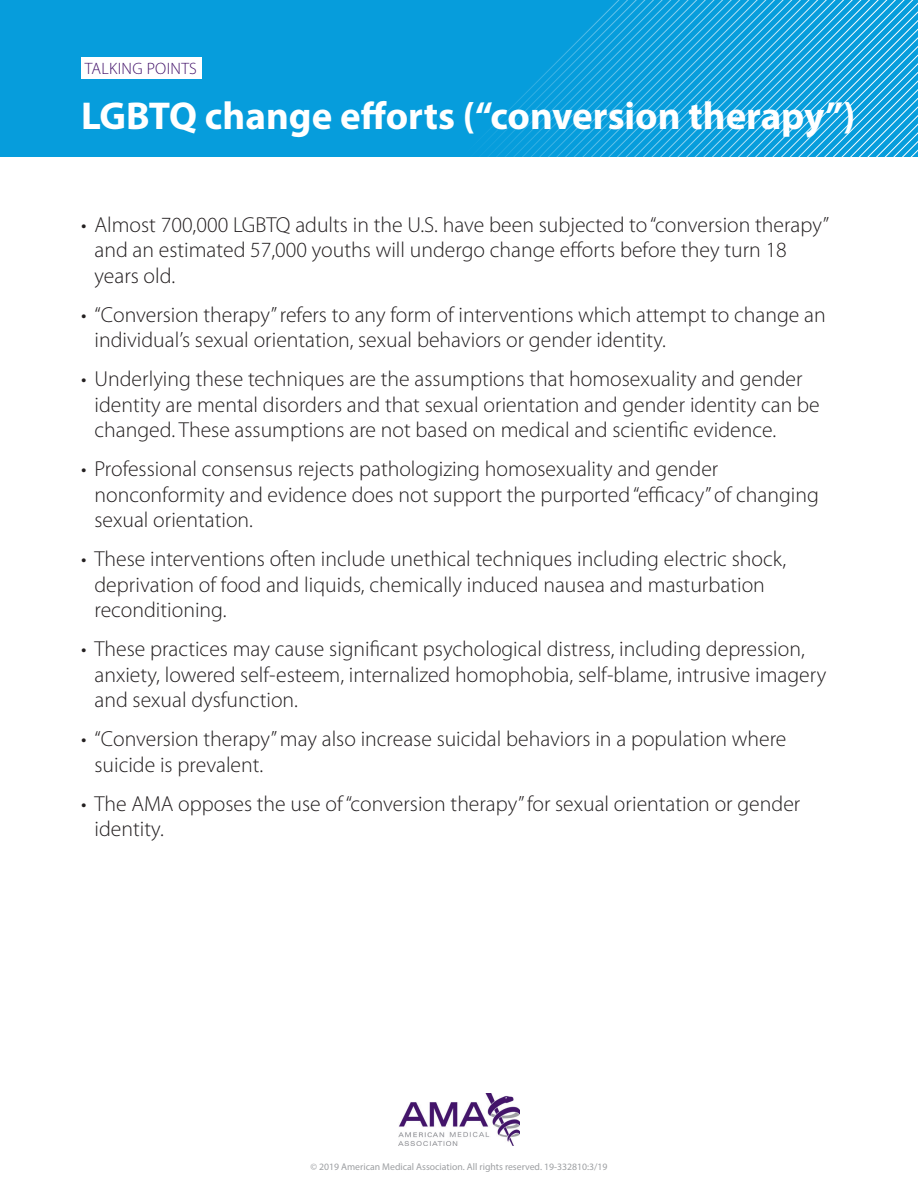
<style>
.page{position:relative;width:918px;height:1188px;background:#fff}
.page>*{position:absolute;margin:0;border:0;box-sizing:border-box;transform-origin:0 0}
.t1{font:700 39px "Myriad Pro";color:#fff}
.t2{font:300 21.75px/25.5px "Myriad Pro";color:#231f20}
.t3{font:300 16.5px "Myriad Pro";letter-spacing:.02em;color:#44146b}
.t4{font:9.75px "Myriad Pro";color:#9d9fa2}
</style>
<div class="page">
<img style="left:398px;top:1093px;width:122px;height:53px">
<div style="left:0;top:0;width:918px;height:156px;background:#069ddc"></div>
<svg style="left:546px;top:63px;width:9px;height:94px"></svg>
<svg style="left:555px;top:55px;width:8px;height:102px"></svg>
<svg style="left:563px;top:46px;width:9px;height:111px"></svg>
<svg style="left:572px;top:37px;width:9px;height:120px"></svg>
<svg style="left:581px;top:29px;width:8px;height:128px"></svg>
<svg style="left:589px;top:20px;width:9px;height:137px"></svg>
<svg style="left:598px;top:11px;width:9px;height:146px"></svg>
<svg style="left:607px;top:3px;width:8px;height:154px"></svg>
<svg style="left:615px;top:0;width:9px;height:157px"></svg>
<svg style="left:624px;top:0;width:8px;height:157px"></svg>
<svg style="left:632px;top:0;width:9px;height:157px"></svg>
<svg style="left:641px;top:0;width:9px;height:157px"></svg>
<svg style="left:650px;top:0;width:8px;height:157px"></svg>
<svg style="left:658px;top:0;width:9px;height:157px"></svg>
<svg style="left:667px;top:0;width:9px;height:157px"></svg>
<svg style="left:676px;top:0;width:8px;height:157px"></svg>
<svg style="left:684px;top:0;width:9px;height:157px"></svg>
<svg style="left:693px;top:0;width:9px;height:157px"></svg>
<svg style="left:702px;top:0;width:8px;height:157px"></svg>
<svg style="left:710px;top:0;width:9px;height:157px"></svg>
<svg style="left:719px;top:0;width:199px;height:157px"></svg>
<div style="left:81px;top:58px;width:121px;height:21px;background:#fff"></div>
<p class="t3" style="left:85px;top:58px;width:114px">TALKING POINTS</p>
<p class="t1" style="left:81px;top:90px;width:776px">LGBTQ change efforts (“conversion therapy”)</p>
<p class="t2" style="left:94px;top:212px;width:736px;text-indent:-14px">• Almost 700,000 LGBTQ adults in the U.S. have been subjected to “conversion therapy” and an estimated 57,000 youths will undergo change efforts before they turn 18 years old.</p>
<p class="t2" style="left:94px;top:302px;width:733px;text-indent:-14px">• “Conversion therapy” refers to any form of interventions which attempt to change an individual’s sexual orientation, sexual behaviors or gender identity.</p>
<p class="t2" style="left:94px;top:366px;width:727px;text-indent:-14px">• Underlying these techniques are the assumptions that homosexuality and gender identity are mental disorders and that sexual orientation and gender identity can be changed. These assumptions are not based on medical and scientific evidence.</p>
<p class="t2" style="left:94px;top:456px;width:726px;text-indent:-14px">• Professional consensus rejects pathologizing homosexuality and gender nonconformity and evidence does not support the purported “efficacy” of changing sexual orientation.</p>
<p class="t2" style="left:94px;top:546px;width:693px;text-indent:-14px">• These interventions often include unethical techniques including electric shock, deprivation of food and liquids, chemically induced nausea and masturbation reconditioning.</p>
<p class="t2" style="left:94px;top:636px;width:733px;text-indent:-14px">• These practices may cause significant psychological distress, including depression, anxiety, lowered self-esteem, internalized homophobia, self-blame, intrusive imagery and sexual dysfunction.</p>
<p class="t2" style="left:94px;top:726px;width:694px;text-indent:-14px">• “Conversion therapy” may also increase suicidal behaviors in a population where suicide is prevalent.</p>
<p class="t2" style="left:94px;top:791px;width:707px;text-indent:-14px">• The AMA opposes the use of “conversion therapy” for sexual orientation or gender identity.</p>
<p class="t4" style="left:311px;top:1161px;width:298px">© 2019 American Medical Association. All rights reserved. 19-332810:3/19</p>
</div>
